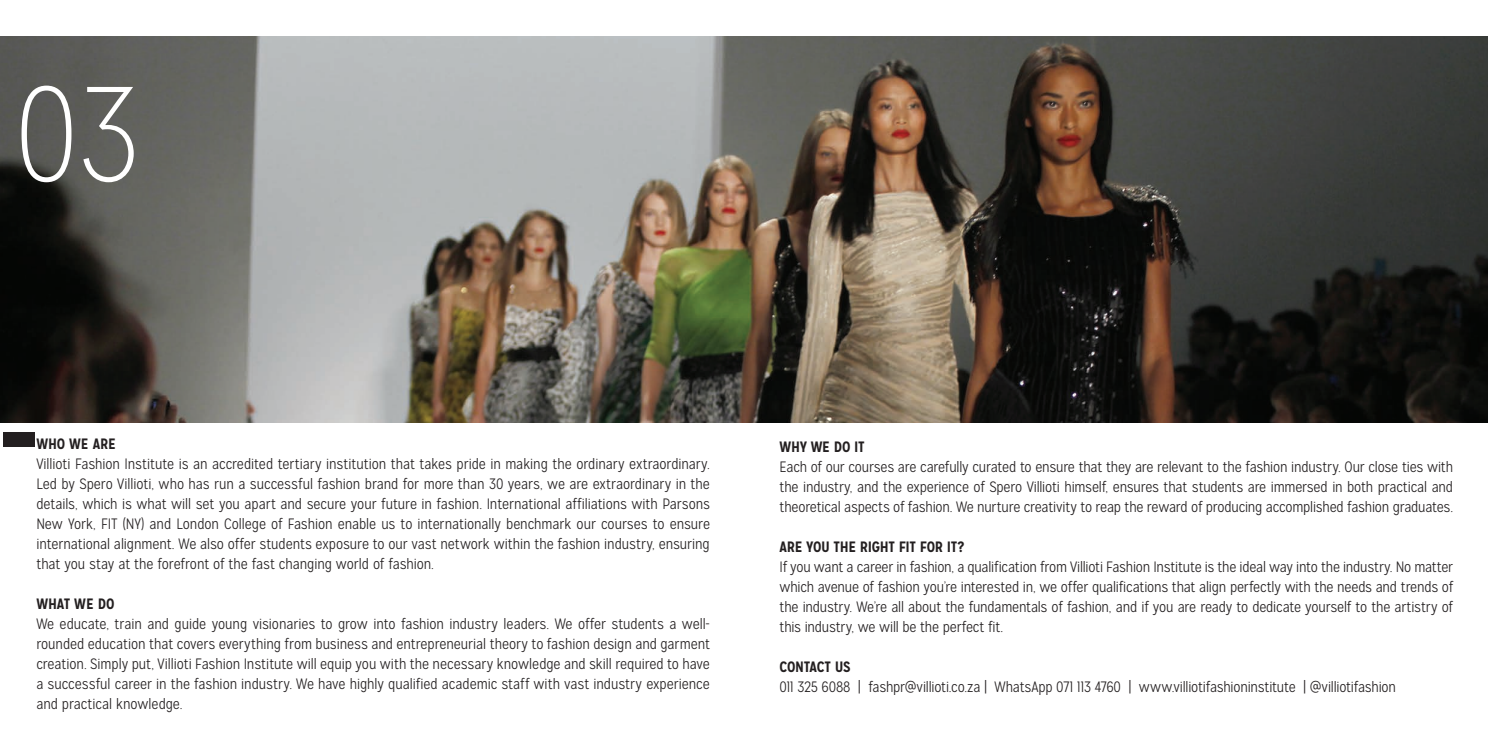
<style>
.page{position:relative;width:1489px;height:745px;background:#fff}
.page>*{position:absolute;margin:0;border:0;box-sizing:border-box;transform-origin:0 0}
.t1{font:100 134.12px "Mission Gothic";color:#fff}
.t2{font:300 15px/20px "Mission Gothic";letter-spacing:-.01em;color:#231f20;text-align:justify}
.t3{font:700 15px "Mission Gothic";letter-spacing:-.02em;color:#231f20}
</style>
<div class="page">
<div style="left:4px;top:432px;width:31px;height:14px;background:#231f20"></div>
<img style="left:0;top:36px;width:1487px;height:386px">
<p class="t1" style="left:14px;top:57px;width:126px">03</p>
<p class="t3" style="left:36px;top:433px;width:81px">WHO WE ARE</p>
<p class="t2" style="left:36px;top:453px;width:675px">Villioti Fashion Institute is an accredited tertiary institution that takes pride in making the ordinary extraordinary.<br>Led by Spero Villioti, who has run a successful fashion brand for more than 30 years, we are extraordinary in the details, which is what will set you apart and secure your future in fashion. International affiliations with Parsons New York, FIT (NY) and London College of Fashion enable us to internationally benchmark our courses to ensure international alignment. We also offer students exposure to our vast network within the fashion industry, ensuring that you stay at the forefront of the fast changing world of fashion.</p>
<p class="t3" style="left:36px;top:593px;width:80px">WHAT WE DO</p>
<p class="t2" style="left:36px;top:613px;width:675px">We educate, train and guide young visionaries to grow into fashion industry leaders. We offer students a well&shy;rounded education that covers everything from business and entrepreneurial theory to fashion design and garment creation. Simply put, Villioti Fashion Institute will equip you with the necessary knowledge and skill required to have a successful career in the fashion industry. We have highly qualified academic staff with vast industry experience and practical knowledge.</p>
<p class="t3" style="left:779px;top:437px;width:87px">WHY WE DO IT</p>
<p class="t2" style="left:779px;top:457px;width:675px">Each of our courses are carefully curated to ensure that they are relevant to the fashion industry. Our close ties with the industry, and the experience of Spero Villioti himself, ensures that students are immersed in both practical and theoretical aspects of fashion. We nurture creativity to reap the reward of producing accomplished fashion graduates.</p>
<p class="t3" style="left:779px;top:537px;width:186px">ARE YOU THE RIGHT FIT FOR IT?</p>
<p class="t2" style="left:779px;top:557px;width:675px">If you want a career in fashion, a qualification from Villioti Fashion Institute is the ideal way into the industry. No matter which avenue of fashion you’re interested in, we offer qualifications that align perfectly with the needs and trends of the industry. We’re all about the fundamentals of fashion, and if you are ready to dedicate yourself to the artistry of this industry, we will be the perfect fit.</p>
<p class="t3" style="left:779px;top:657px;width:73px">CONTACT US</p>
<p class="t2" style="left:779px;top:677px;width:618px">011 325 6088 | fashpr@villioti.co.za | WhatsApp 071 113 4760 | www.villiotifashioninstitute | @villiotifashion</p>
</div>
